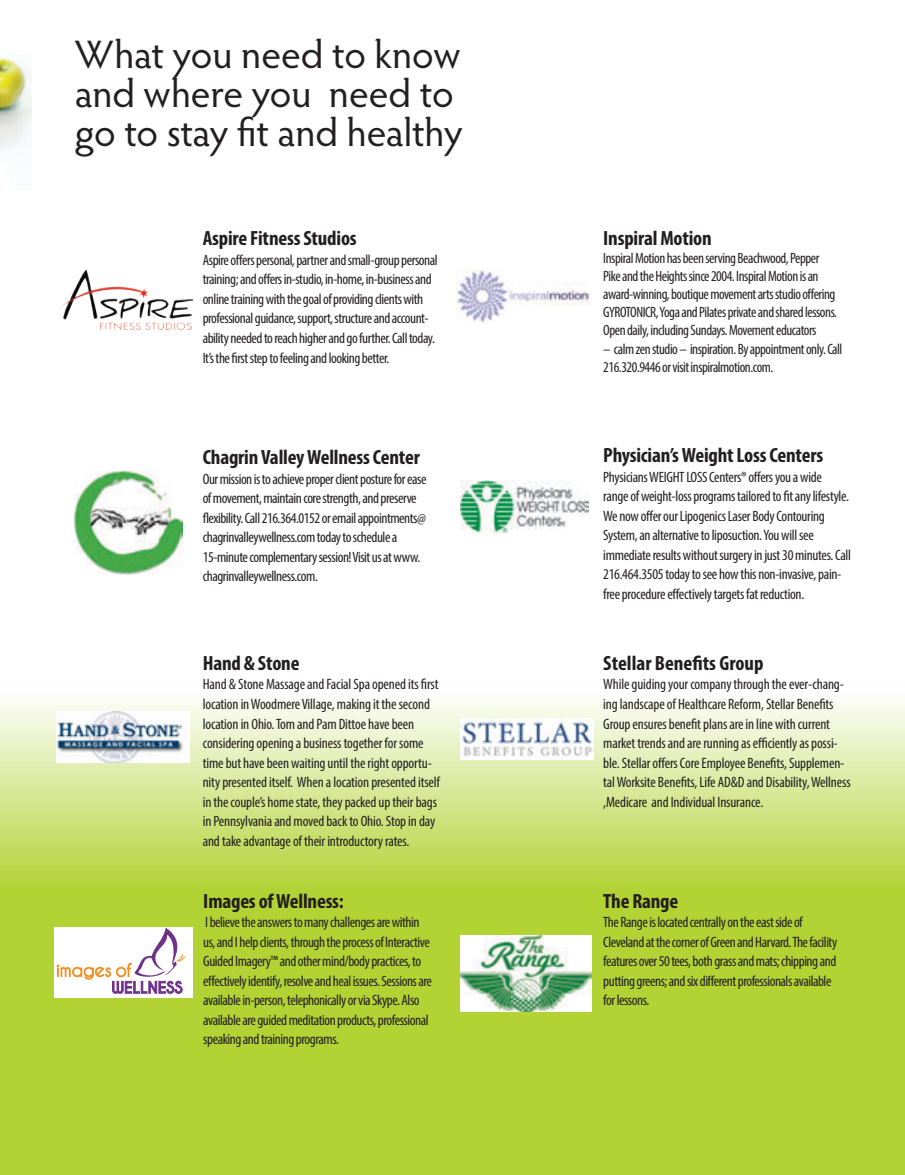
<style>
.page{position:relative;width:905px;height:1175px;background:#fff}
.page>*{position:absolute;margin:0;border:0;box-sizing:border-box;transform-origin:0 0}
.t1{font:39.9px/39px "Hypatia Sans Pro";letter-spacing:-.005em;color:#231f20}
.Valueadded_Head{font:700 condensed 20.7px "Myriad Pro";letter-spacing:-.01em;color:#231f20}
.ValueAdded{font:condensed 15px/19.5px "Myriad Pro";letter-spacing:-.03em;color:#231f20}
.ValueAdded-2{font:condensed 15px/19.5px "Myriad Pro";letter-spacing:-.01em;color:#231f20}
</style>
<div class="page">
<svg style="left:0;top:700px;width:904px;height:474px;background:#c0da59"></svg>
<img style="left:460px;top:935px;width:131px;height:76px">
<img style="left:75px;top:470px;width:107px;height:104px">
<img style="left:456px;top:270px;width:135px;height:52px">
<img style="left:460px;top:481px;width:128px;height:52px">
<div style="left:54px;top:927px;width:139px;height:70px;background:#fff"></div>
<svg style="left:57px;top:927px;width:128px;height:66px"></svg>
<img style="left:0;top:57px;width:31px;height:94px">
<img style="left:61px;top:271px;width:132px;height:58px">
<img style="left:460px;top:718px;width:133px;height:41px">
<img style="left:56px;top:711px;width:134px;height:51px">
<p class="t1" style="left:75px;top:34px;width:389px">What you need to know and where you need to go to stay fit and healthy</p>
<p class="Valueadded_Head" style="left:203px;top:226px;width:155px">Aspire Fitness Studios</p>
<p class="ValueAdded" style="left:203px;top:250px;width:236px">Aspire offers personal, partner and small-group personal training; and offers in-studio, in-home, in-business and online training with the goal of providing clients with professional guidance, support, structure and account&shy;ability needed to reach higher and go further. Call today.<br>It’s the first step to feeling and looking better.</p>
<p class="Valueadded_Head" style="left:203px;top:444px;width:219px">Chagrin Valley Wellness Center</p>
<p class="ValueAdded" style="left:203px;top:469px;width:225px">Our mission is to achieve proper client posture for ease of movement, maintain core strength, and preserve flexibility. Call 216.364.0152 or email appointments@ chagrinvalleywellness.com today to schedule a 15-minute complementary session! Visit us at www. chagrinvalleywellness.com.</p>
<p class="Valueadded_Head" style="left:203px;top:650px;width:98px">Hand &amp; Stone</p>
<p class="ValueAdded-2" style="left:203px;top:674px;width:239px">Hand &amp; Stone Massage and Facial Spa opened its first location in Woodmere Village, making it the second location in Ohio. Tom and Pam Dittoe have been considering opening a business together for some time but have been waiting until the right opportu&shy;nity presented itself. When a location presented itself in the couple’s home state, they packed up their bags in Pennsylvania and moved back to Ohio. Stop in day and take advantage of their introductory rates.</p>
<p class="Valueadded_Head" style="left:203px;top:887px;width:142px">Images of Wellness:</p>
<p class="ValueAdded" style="left:203px;top:912px;width:230px">I believe the answers to many challenges are within us, and I help clients, through the process of Interactive Guided Imagery™ and other mind/body practices, to effectively identify, resolve and heal issues. Sessions are available in-person, telephonically or via Skype. Also available are guided meditation products, professional speaking and training programs.</p>
<p class="Valueadded_Head" style="left:603px;top:226px;width:110px">Inspiral Motion</p>
<p class="ValueAdded" style="left:603px;top:249px;width:235px;line-height:18px">Inspiral Motion has been serving Beachwood, Pepper Pike and the Heights since 2004. Inspiral Motion is an award-winning, boutique movement arts studio offering GYROTONICR, Yoga and Pilates private and shared lessons.<br>Open daily, including Sundays. Movement educators</p>
<p class="ValueAdded" style="left:603px;top:339px;width:240px;line-height:18px">– calm zen studio – inspiration. By appointment only. Call<br>216.320.9446 or visit inspiralmotion.com.</p>
<p class="Valueadded_Head" style="left:603px;top:442px;width:221px">Physician’s Weight Loss Centers</p>
<p class="ValueAdded" style="left:603px;top:467px;width:249px">Physicians WEIGHT LOSS Centers® offers you a wide range of weight-loss programs tailored to fit any lifestyle.<br>We now offer our Lipogenics Laser Body Contouring System, an alternative to liposuction. You will see immediate results without surgery in just 30 minutes. Call 216.464.3505 today to see how this non-invasive, pain&shy;free procedure effectively targets fat reduction.</p>
<p class="Valueadded_Head" style="left:603px;top:650px;width:162px">Stellar Benefits Group</p>
<p class="ValueAdded-2" style="left:603px;top:674px;width:249px">While guiding your company through the ever-chang&shy;ing landscape of Healthcare Reform, Stellar Benefits Group ensures benefit plans are in line with current market trends and are running as efficiently as possi&shy;ble. Stellar offers Core Employee Benefits, Supplemen&shy;tal Worksite Benefits, Life AD&amp;D and Disability, Wellness ,Medicare and Individual Insurance.</p>
<p class="Valueadded_Head" style="left:603px;top:887px;width:76px">The Range</p>
<p class="ValueAdded" style="left:603px;top:912px;width:235px">The Range is located centrally on the east side of Cleveland at the corner of Green and Harvard. The facility features over 50 tees, both grass and mats; chipping and putting greens; and six different professionals available for lessons.</p>
</div>
